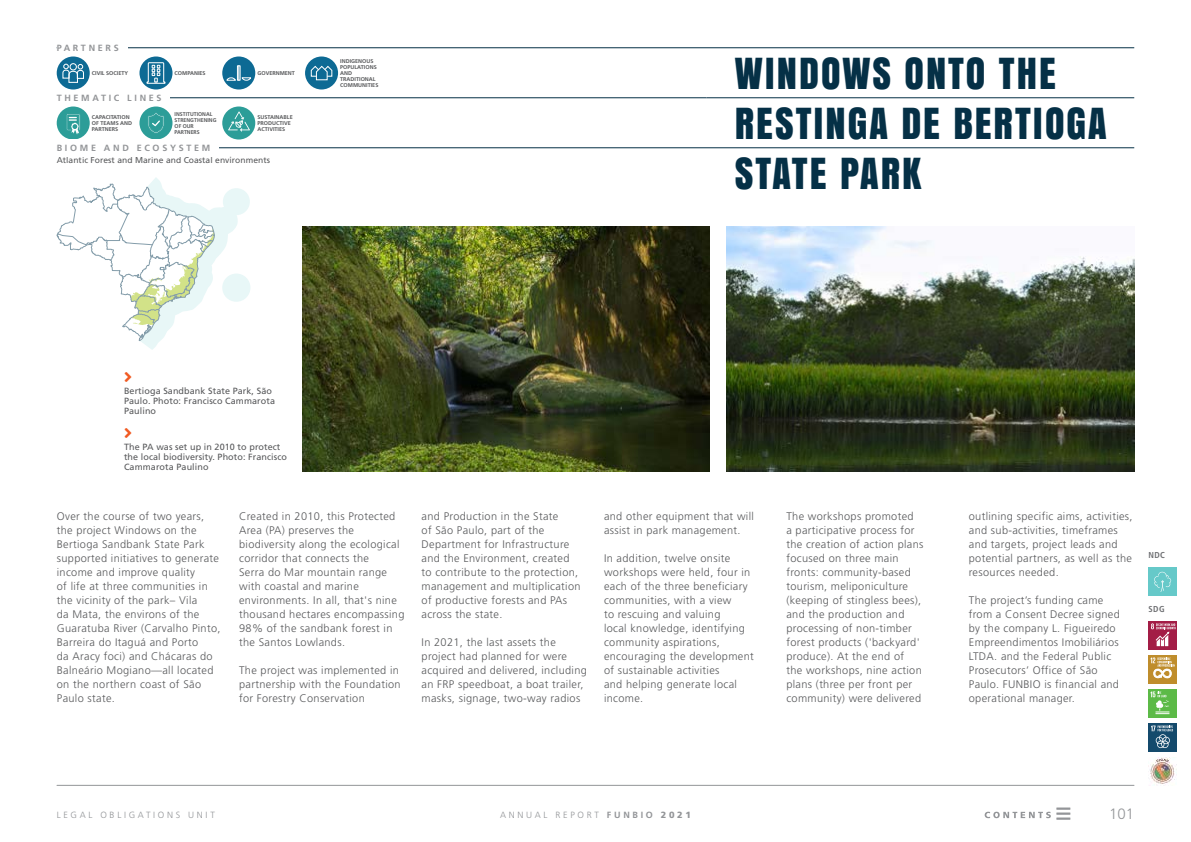
<style>
.page{position:relative;width:1191px;height:842px;background:#fff}
.page>*{position:absolute;margin:0;border:0;box-sizing:border-box;transform-origin:0 0}
.t1{font:40px/50px "Anton";letter-spacing:.05em;color:#053046}
.t2{font:16px "Font Awesome 5 Free Solid";color:#f15a22}
.t3{font:300 15px "Frutiger LT Std";color:#939598}
.t4{font:300 11px/14px "Frutiger LT Std";letter-spacing:.03em;color:#58595b}
.t5{font:9px/10px "Frutiger LT Std";letter-spacing:.01em;color:#58595b}
.t6{font:300 9px "Frutiger LT Std";letter-spacing:.3em;color:#939598}
.t7{font:700 9px "Frutiger LT Std";letter-spacing:.3em;color:#939598}
.t8{font:700 condensed 8.6px "Frutiger LT Std";letter-spacing:.05em;color:#6d6e71}
.t9{font:8.5px "Frutiger LT Std";letter-spacing:.005em;color:#58595b}
.t10{font:700 5.5px/6px "Frutiger LT Std";color:#58595b}
.t11{font:700 5.5px/6px "Frutiger LT Std";color:#58595b;scale:.95 1}
.s1{font-weight:700}
.s2{font-weight:900}
</style>
<div class="page">
<hr style="left:57px;top:148px;width:1077px;height:1px;background:#053046">
<hr style="left:57px;top:785px;width:1077px;height:1px;background:#939598">
<hr style="left:57px;top:48px;width:1077px;height:1px;background:#053046">
<hr style="left:57px;top:98px;width:649px;height:1px;background:#053046">
<div style="left:57px;top:90px;width:113px;height:17px;background:#fff"></div>
<div style="left:57px;top:39px;width:70px;height:17px;background:#fff"></div>
<svg style="left:1056px;top:807px;width:14px;height:13px"></svg>
<svg style="left:984px;top:812px;width:66px;height:6px"></svg>
<svg style="left:56px;top:178px;width:194px;height:172px"></svg>
<hr style="left:706px;top:98px;width:428px;height:1px;background:#053046">
<div style="left:1148px;top:567px;width:28px;height:29px;background:#66c9c9"></div>
<svg style="left:1154px;top:571px;width:17px;height:21px"></svg>
<img style="left:1148px;top:757px;width:27px;height:29px">
<img style="left:302px;top:226px;width:407px;height:245px">
<img style="left:726px;top:226px;width:408px;height:245px">
<div style="left:139px;top:57px;width:33px;height:33px;background:#0d6a94;border-radius:50%"></div>
<svg style="left:146px;top:62px;width:20px;height:22px"></svg>
<div style="left:222px;top:57px;width:33px;height:33px;background:#0d6a94;border-radius:50%"></div>
<div style="left:237px;top:65px;width:4px;height:16px;border:1px solid #fff"></div>
<svg style="left:226px;top:66px;width:25px;height:15px"></svg>
<div style="left:57px;top:57px;width:33px;height:33px;background:#0d6a94;border-radius:50%"></div>
<div style="left:70px;top:63px;width:7px;height:7px;border:1px solid #fff;border-radius:50%"></div>
<svg style="left:62px;top:64px;width:22px;height:19px"></svg>
<div style="left:305px;top:57px;width:33px;height:33px;background:#0d6a94;border-radius:50%"></div>
<svg style="left:310px;top:65px;width:23px;height:16px"></svg>
<div style="left:139px;top:107px;width:33px;height:33px;background:#2c9d98;border-radius:50%"></div>
<svg style="left:148px;top:113px;width:16px;height:20px"></svg>
<div style="left:57px;top:107px;width:33px;height:33px;background:#2c9d98;border-radius:50%"></div>
<svg style="left:66px;top:114px;width:14px;height:20px"></svg>
<div style="left:222px;top:107px;width:33px;height:33px;background:#2c9d98;border-radius:50%"></div>
<svg style="left:228px;top:111px;width:22px;height:21px"></svg>
<div style="left:1148px;top:621px;width:28px;height:28px;background:#a31d46"></div>
<svg style="left:1151px;top:623px;width:24px;height:23px"></svg>
<div style="left:1148px;top:723px;width:28px;height:28px;background:#144a6c"></div>
<svg style="left:1151px;top:725px;width:22px;height:23px"></svg>
<div style="left:1148px;top:689px;width:28px;height:28px;background:#5cba47"></div>
<svg style="left:1150px;top:691px;width:19px;height:23px"></svg>
<div style="left:1148px;top:655px;width:28px;height:28px;background:#bf8d2c"></div>
<svg style="left:1150px;top:657px;width:24px;height:21px"></svg>
<div style="left:57px;top:140px;width:161px;height:17px;background:#fff"></div>
<p class="t7" style="left:57px;top:43px;width:64px">PARTNERS</p>
<p class="t10" style="left:92px;top:70px;width:38px">CIVIL SOCIETY</p>
<p class="t10" style="left:175px;top:70px;width:33px">COMPANIES</p>
<p class="t10" style="left:257px;top:70px;width:39px">GOVERNMENT</p>
<p class="t10" style="left:340px;top:58px;width:40px">INDIGENOUS<br>POPULATIONS<br>AND<br>TRADITIONAL<br>COMMUNITIES</p>
<p class="t11" style="left:175px;top:111px;width:46px">INSTITUTIONAL<br>STRENGTHENING<br>OF OUR<br>PARTNERS</p>
<p class="t7" style="left:57px;top:93px;width:106px">THEMATIC LINES</p>
<p class="t10" style="left:92px;top:114px;width:42px">CAPACITATION<br>OF TEAMS AND<br>PARTNERS</p>
<p class="t10" style="left:257px;top:114px;width:37px">SUSTAINABLE<br>PRODUCTIVE<br>ACTIVITIES</p>
<p class="t7" style="left:57px;top:143px;width:155px">BIOME AND ECOSYSTEM</p>
<p class="t9" style="left:57px;top:155px;width:215px">Atlantic Forest and Marine and Coastal environments</p>
<h1 class="t1" style="left:735px;top:47px;width:373px">WINDOWS ONTO THE<br>RESTINGA DE BERTIOGA<br>STATE PARK</h1>
<h2 class="t2" style="left:124px;top:369px;width:2px">■●▼</h2>
<p class="t5" style="left:124px;top:386px;width:152px">Bertioga Sandbank State Park, São<br>Paulo. Photo: Francisco Cammarota<br>Paulino</p>
<h2 class="t2" style="left:124px;top:425px;width:2px">■●▼</h2>
<p class="t5" style="left:124px;top:442px;width:164px">The PA was set up in 2010 to protect the local biodiversity. Photo: Francisco<br>Cammarota Paulino</p>
<p class="t4" style="left:57px;top:510px;width:165px">Over the course of two years, the project Windows on the<br>Bertioga Sandbank State Park supported initiatives to generate income and improve quality<br>of life at three communities in the vicinity of the park– Vila<br>da Mata, the environs of the<br>Guaratuba River (Carvalho Pinto,<br>Barreira do Itaguá and Porto<br>da Aracy foci) and Chácaras do<br>Balneário Mogiano—all located on the northern coast of São<br>Paulo state.</p>
<p class="t4" style="left:239px;top:510px;width:167px">Created in 2010, this Protected<br>Area (PA) preserves the biodiversity along the ecological corridor that connects the<br>Serra do Mar mountain range with coastal and marine environments. In all, that's nine thousand hectares encompassing<br>98% of the sandbank forest in the Santos Lowlands.</p>
<p class="t4" style="left:239px;top:664px;width:163px">The project was implemented in partnership with the Foundation for Forestry Conservation</p>
<p class="t4" style="left:421px;top:509px;width:160px">and Production in the State<br>of São Paulo, part of the<br>Department for Infrastructure and the Environment, created to contribute to the protection, management and multiplication of productive forests and PAs across the state.</p>
<p class="t4" style="left:421px;top:635px;width:167px">In 2021, the last assets the project had planned for were acquired and delivered, including an FRP speedboat, a boat trailer, masks, signage, two-way radios</p>
<p class="t4" style="left:604px;top:509px;width:151px">and other equipment that will assist in park management.</p>
<p class="t4" style="left:604px;top:551px;width:151px">In addition, twelve onsite workshops were held, four in each of the three beneficiary communities, with a view<br>to rescuing and valuing<br>local knowledge, identifying community aspirations, encouraging the development of sustainable activities<br>and helping generate local income.</p>
<p class="t4" style="left:786px;top:509px;width:139px">The workshops promoted<br>a participative process for the creation of action plans focused on three main fronts: community-based tourism, meliponiculture (keeping of stingless bees), and the production and processing of non-timber forest products ('backyard' produce). At the end of<br>the workshops, nine action plans (three per front per community) were delivered</p>
<p class="t4" style="left:969px;top:509px;width:165px">outlining specific aims, activities, and sub-activities, timeframes and targets, project leads and potential partners, as well as the resources needed.</p>
<p class="t4" style="left:969px;top:593px;width:152px">The project’s funding came from a Consent Decree signed by the company L. Figueiredo<br>Empreendimentos Imobiliários<br>LTDA. and the Federal Public<br>Prosecutors’ Office of São<br>Paulo. FUNBIO is financial and operational manager.</p>
<p class="t8" style="left:1148px;top:550px;width:18px">NDC</p>
<p class="t8" style="left:1148px;top:603px;width:18px">SDG</p>
<p class="t6" style="left:57px;top:810px;width:160px">LEGAL OBLIGATIONS UNIT</p>
<p class="t6" style="left:500px;top:810px;width:192px">ANNUAL REPORT <span class="s1">FUNBIO</span> <span class="s2">2021</span></p>
<h3 class="t3" style="left:1109px;top:805px;width:27px">101</h3>
</div>
